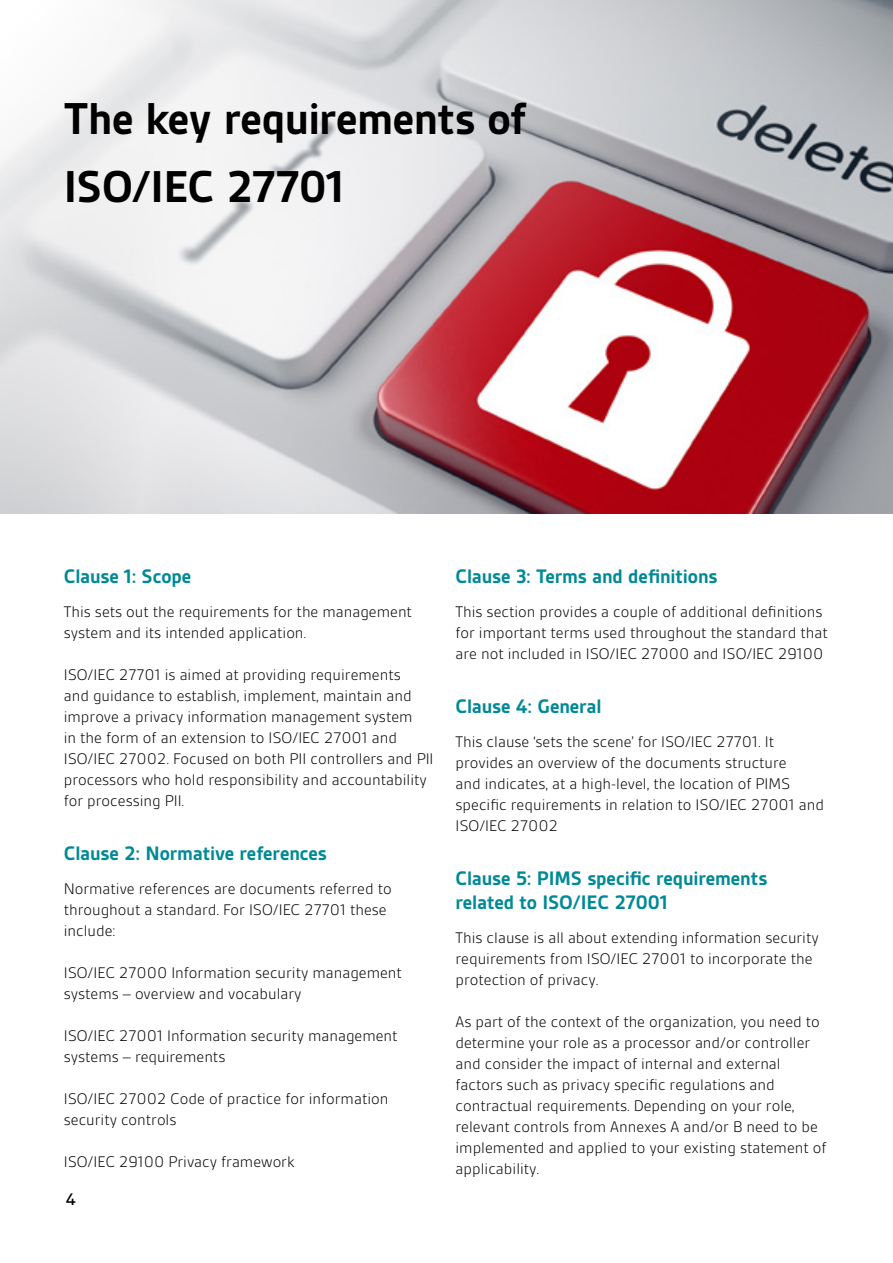
<style>
.page{position:relative;width:893px;height:1263px;background:#fff}
.page>*{position:absolute;margin:0;border:0;box-sizing:border-box;transform-origin:0 0}
.t1{font:700 48px/67.5px "BSI Gesta";letter-spacing:-.01em;color:#000}
.t2{font:700 21px/24px "BSI Gesta";letter-spacing:-.005em;color:#008996}
.t3{font:500 18px "BSI Gesta";color:#000}
.t4{font:300 16.5px/21px "BSI Gesta";color:#000}
</style>
<div class="page">
<img style="left:0;top:0;width:893px;height:514px">
<h1 class="t1" style="left:64px;top:85px;width:464px">The key requirements of<br>ISO/IEC 27701</h1>
<p class="t2" style="left:64px;top:565px;width:129px">Clause 1: Scope</p>
<p class="t4" style="left:64px;top:601px;width:350px">This sets out the requirements for the management system and its intended application.</p>
<p class="t4" style="left:64px;top:664px;width:371px">ISO/IEC 27701 is aimed at providing requirements<br>and guidance to establish, implement, maintain and improve a privacy information management system<br>in the form of an extension to ISO/IEC 27001 and ISO/IEC 27002. Focused on both PII controllers and PII processors who hold responsibility and accountability for processing PII.</p>
<p class="t2" style="left:64px;top:841px;width:264px">Clause 2: Normative references</p>
<p class="t4" style="left:64px;top:878px;width:329px">Normative references are documents referred to throughout a standard. For ISO/IEC 27701 these include:</p>
<p class="t4" style="left:64px;top:962px;width:340px">ISO/IEC 27000 Information security management systems – overview and vocabulary</p>
<p class="t4" style="left:64px;top:1025px;width:335px">ISO/IEC 27001 Information security management systems – requirements</p>
<p class="t4" style="left:64px;top:1088px;width:326px">ISO/IEC 27002 Code of practice for information security controls</p>
<p class="t4" style="left:64px;top:1151px;width:232px">ISO/IEC 29100 Privacy framework</p>
<p class="t3" style="left:66px;top:1190px;width:12px">4</p>
<p class="t2" style="left:455px;top:565px;width:264px">Clause 3: Terms and definitions</p>
<p class="t4" style="left:455px;top:601px;width:374px">This section provides a couple of additional definitions for important terms used throughout the standard that are not included in ISO/IEC 27000 and ISO/IEC 29100</p>
<p class="t2" style="left:455px;top:694px;width:148px">Clause 4: General</p>
<p class="t4" style="left:455px;top:731px;width:370px">This clause ‘sets the scene’ for ISO/IEC 27701. It provides an overview of the documents structure<br>and indicates, at a high-level, the location of PIMS specific requirements in relation to ISO/IEC 27001 and ISO/IEC 27002</p>
<p class="t2" style="left:455px;top:866px;width:313px">Clause 5: PIMS specific requirements related to ISO/IEC 27001</p>
<p class="t4" style="left:455px;top:927px;width:365px">This clause is all about extending information security requirements from ISO/IEC 27001 to incorporate the protection of privacy.</p>
<p class="t4" style="left:455px;top:1011px;width:373px">As part of the context of the organization, you need to determine your role as a processor and/or controller and consider the impact of internal and external factors such as privacy specific regulations and contractual requirements. Depending on your role, relevant controls from Annexes A and/or B need to be implemented and applied to your existing statement of applicability.</p>
</div>
